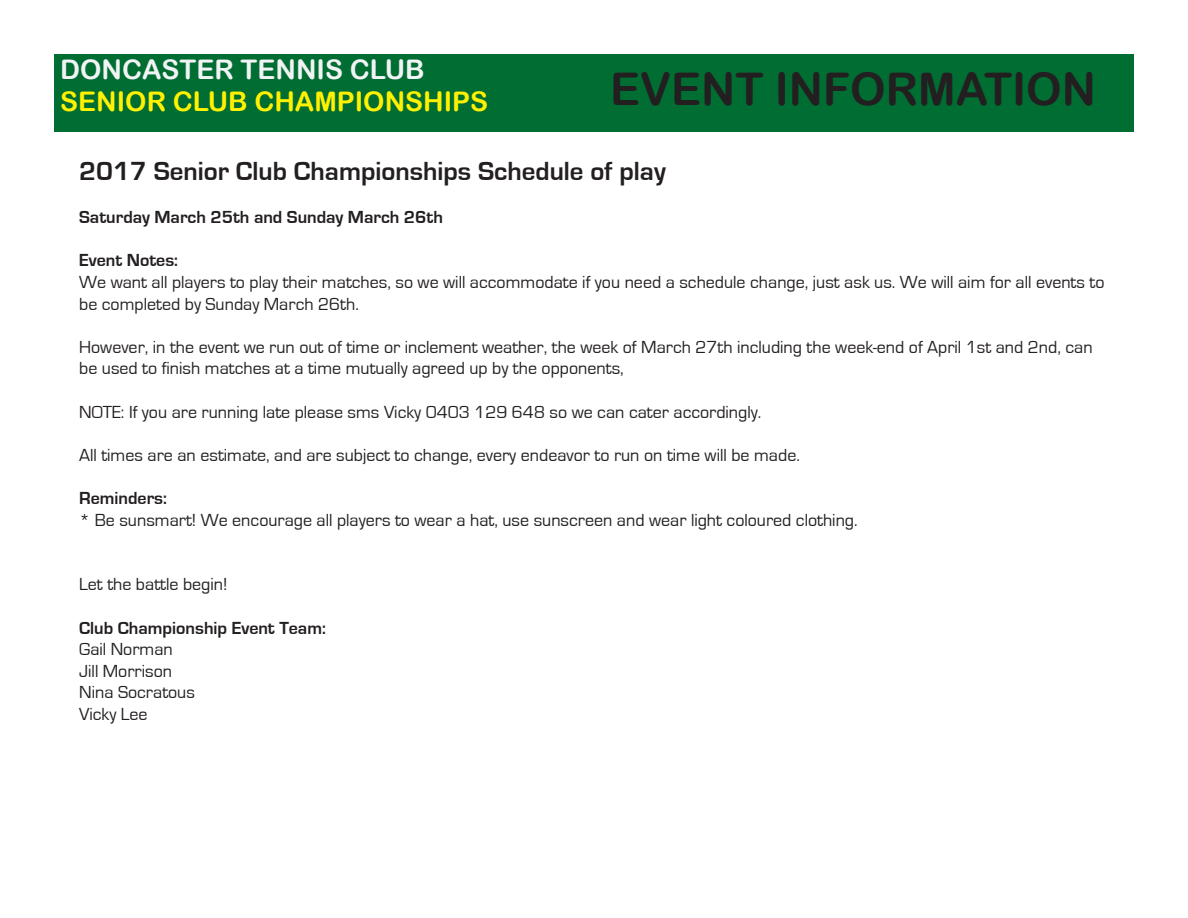
<style>
.page{position:relative;width:1188px;height:918px;background:#fff}
.page>*{position:absolute;margin:0;border:0;box-sizing:border-box;transform-origin:0 0}
.t1{font:45px "Arial Rounded MT Bold";color:#231f20}
.t2{font:700 27px "Eurostile";color:#231f20}
.t3{font:27px "Arial Rounded MT Bold";color:#fff101}
.t4{font:27px "Arial Rounded MT Bold";color:#f2f3f4}
.t5{font:18px/21.6px "Eurostile";color:#231f20}
.t6{font:700 18px "Eurostile";color:#231f20}
</style>
<div class="page">
<div style="left:54px;top:54px;width:1080px;height:77px;background:#006e32"></div>
<h2 class="t4" style="left:60px;top:54px;width:366px">DONCASTER TENNIS CLUB</h2>
<h2 class="t3" style="left:60px;top:86px;width:429px">SENIOR CLUB CHAMPIONSHIPS</h2>
<h1 class="t1" style="left:610px;top:62px;width:487px">EVENT INFORMATION</h1>
<h2 class="t2" style="left:79px;top:156px;width:588px">2017 Senior Club Championships Schedule of play</h2>
<p class="t6" style="left:79px;top:207px;width:365px">Saturday March 25th and Sunday March 26th</p>
<p class="t6" style="left:79px;top:251px;width:100px">Event Notes:</p>
<p class="t5" style="left:79px;top:272px;width:1027px">We want all players to play their matches, so we will accommodate if you need a schedule change, just ask us. We will aim for all events to be completed by Sunday March 26th.</p>
<p class="t5" style="left:79px;top:336px;width:1015px">However, in the event we run out of time or inclement weather, the week of March 27th including the week-end of April 1st and 2nd, can be used to finish matches at a time mutually agreed up by the opponents,</p>
<p class="t5" style="left:79px;top:401px;width:684px">NOTE: If you are running late please sms Vicky 0403 129 648 so we can cater accordingly.</p>
<p class="t5" style="left:79px;top:444px;width:722px">All times are an estimate, and are subject to change, every endeavor to run on time will be made.</p>
<p class="t6" style="left:79px;top:488px;width:89px">Reminders:</p>
<p class="t5" style="left:79px;top:509px;width:780px">* Be sunsmart! We encourage all players to wear a hat, use sunscreen and wear light coloured clothing.</p>
<p class="t5" style="left:79px;top:574px;width:150px">Let the battle begin!</p>
<p class="t6" style="left:79px;top:618px;width:248px">Club Championship Event Team:</p>
<p class="t5" style="left:79px;top:639px;width:117px">Gail Norman<br>Jill Morrison<br>Nina Socratous<br>Vicky Lee</p>
</div>
